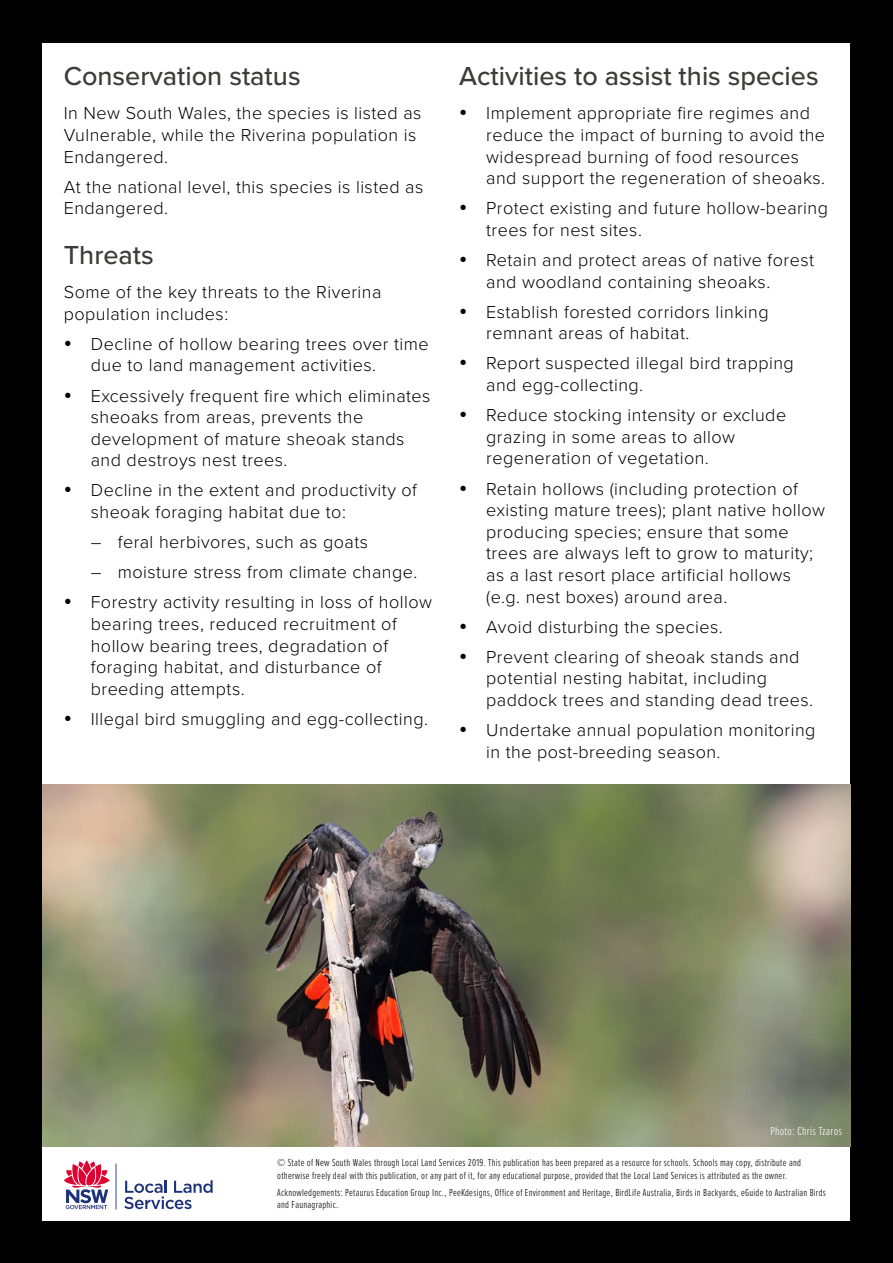
<style>
.page{position:relative;width:893px;height:1263px;background:#000}
.page>*{position:absolute;margin:0;border:0;box-sizing:border-box;transform-origin:0 0}
.t1{font:500 27px "Proxima Nova";color:#3c3c3b}
.t2{font:300 18px/21.6px "Proxima Nova";letter-spacing:.025em;color:#000}
.t3{font:300 12px "Proxima Nova Ex Cn";letter-spacing:.025em;color:#fff}
.t4{font:300 10.5px/12.6px "Proxima Nova Ex Cn";letter-spacing:.025em;color:#000}
</style>
<div class="page">
<div style="left:43px;top:43px;width:807px;height:1177px;background:#fff"></div>
<img style="left:43px;top:784px;width:807px;height:362px">
<svg style="left:64px;top:1160px;width:46px;height:49px"></svg>
<hr style="left:116px;top:1164px;width:1px;height:45px;background:#1d3278">
<svg style="left:124px;top:1180px;width:89px;height:29px"></svg>
<h1 class="t1" style="left:64px;top:56px;width:238px">Conservation status</h1>
<p class="t2" style="left:64px;top:102px;width:359px">In New South Wales, the species is listed as<br>Vulnerable, while the Riverina population is<br>Endangered.</p>
<p class="t2" style="left:64px;top:175px;width:361px">At the national level, this species is listed as<br>Endangered.</p>
<h1 class="t1" style="left:64px;top:235px;width:92px">Threats</h1>
<p class="t2" style="left:64px;top:280px;width:319px">Some of the key threats to the Riverina population includes:</p>
<p class="t2" style="left:91px;top:332px;width:339px;text-indent:-27px">• Decline of hollow bearing trees over time due to land management activities.</p>
<p class="t2" style="left:91px;top:384px;width:341px;text-indent:-27px">• Excessively frequent fire which eliminates sheoaks from areas, prevents the development of mature sheoak stands and destroys nest trees.</p>
<p class="t2" style="left:91px;top:479px;width:328px;text-indent:-27px">• Decline in the extent and productivity of sheoak foraging habitat due to:</p>
<p class="t2" style="left:91px;top:530px;width:279px">– feral herbivores, such as goats</p>
<p class="t2" style="left:91px;top:560px;width:328px">– moisture stress from climate change.</p>
<p class="t2" style="left:91px;top:591px;width:343px;text-indent:-27px">• Forestry activity resulting in loss of hollow bearing trees, reduced recruitment of hollow bearing trees, degradation of foraging habitat, and disturbance of breeding attempts.</p>
<p class="t2" style="left:64px;top:707px;width:366px">• Illegal bird smuggling and egg-collecting.</p>
<h1 class="t1" style="left:459px;top:56px;width:361px">Activities to assist this species</h1>
<p class="t2" style="left:486px;top:102px;width:340px;text-indent:-27px">• Implement appropriate fire regimes and reduce the impact of burning to avoid the widespread burning of food resources and support the regeneration of sheoaks.</p>
<p class="t2" style="left:486px;top:197px;width:343px;text-indent:-27px">• Protect existing and future hollow-bearing trees for nest sites.</p>
<p class="t2" style="left:486px;top:248px;width:329px;text-indent:-27px">• Retain and protect areas of native forest and woodland containing sheoaks.</p>
<p class="t2" style="left:486px;top:300px;width:284px;text-indent:-27px">• Establish forested corridors linking remnant areas of habitat.</p>
<p class="t2" style="left:486px;top:352px;width:309px;text-indent:-27px">• Report suspected illegal bird trapping and egg-collecting.</p>
<p class="t2" style="left:486px;top:403px;width:301px;text-indent:-27px">• Reduce stocking intensity or exclude grazing in some areas to allow regeneration of vegetation.</p>
<p class="t2" style="left:486px;top:477px;width:340px;text-indent:-27px">• Retain hollows (including protection of existing mature trees); plant native hollow producing species; ensure that some trees are always left to grow to maturity; as a last resort place artificial hollows (e.g. nest boxes) around area.</p>
<p class="t2" style="left:459px;top:615px;width:265px">• Avoid disturbing the species.</p>
<p class="t2" style="left:486px;top:645px;width:328px;text-indent:-27px">• Prevent clearing of sheoak stands and potential nesting habitat, including paddock trees and standing dead trees.</p>
<p class="t2" style="left:486px;top:718px;width:331px;text-indent:-27px">• Undertake annual population monitoring in the post-breeding season.</p>
<p class="t3" style="left:770px;top:1122px;width:73px">Photo: Chris Tzaros</p>
<p class="t4" style="left:277px;top:1156px;width:525px">© State of New South Wales through Local Land Services 2019. This publication has been prepared as a resource for schools. Schools may copy, distribute and otherwise freely deal with this publication, or any part of it, for any educational purpose, provided that the Local Land Services is attributed as the owner.</p>
<p class="t4" style="left:277px;top:1185px;width:550px">Acknowledgements: Petaurus Education Group Inc., PeeKdesigns, Office of Environment and Heritage, BirdLife Australia, Birds in Backyards, eGuide to Australian Birds and Faunagraphic.</p>
</div>
